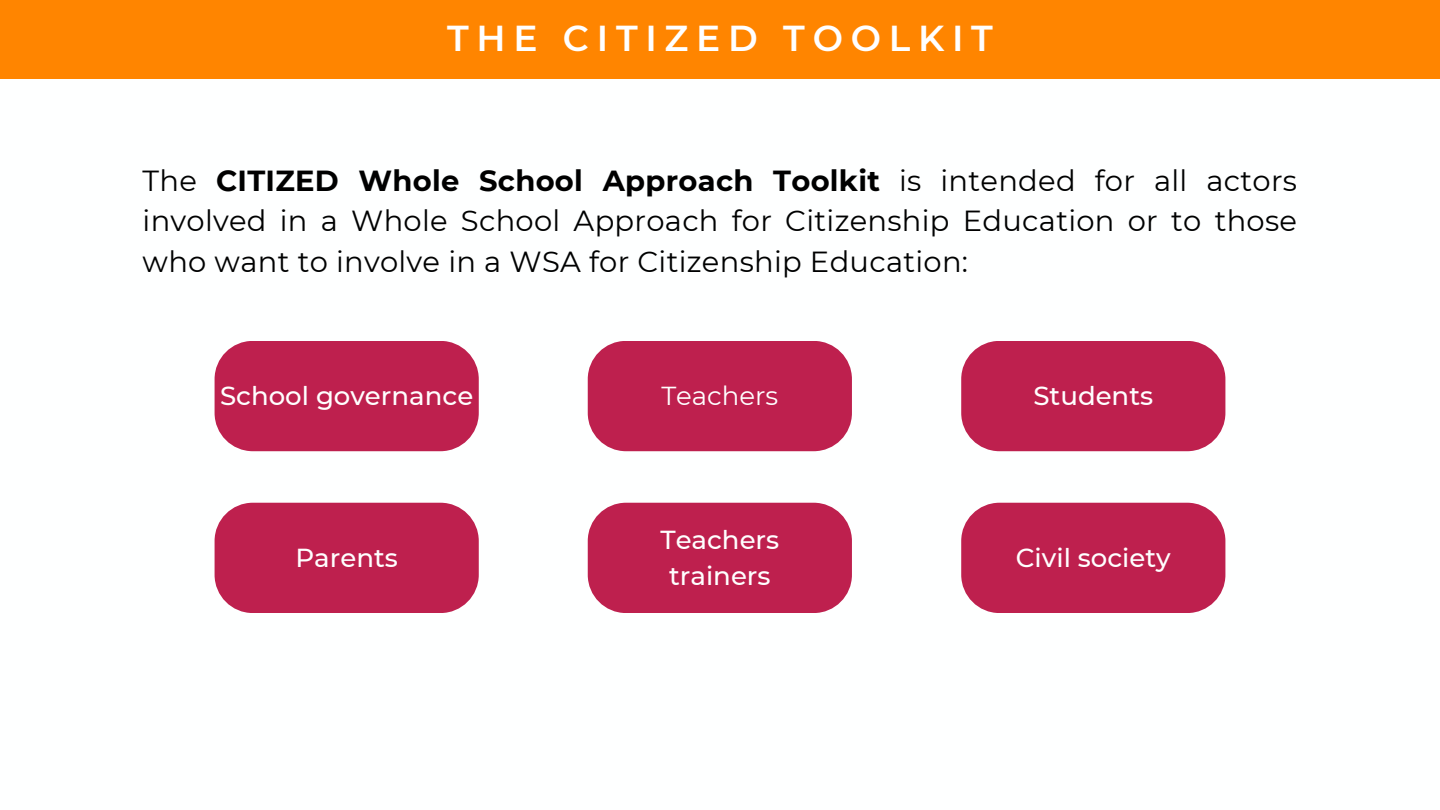
<style>
.page{position:relative;width:1440px;height:810px;background:#fff}
.page>*{position:absolute;margin:0;border:0;box-sizing:border-box;transform-origin:0 0}
.t1{font:600 36px "Montserrat";letter-spacing:.215em;color:#fff}
.t2{font:29px/40.5px "Montserrat";letter-spacing:.01em;color:#000;text-align:justify}
.t3{font:500 26px/36px "Montserrat";color:#fff;text-align:center}
.t4{font:26px "Montserrat";color:#fff}
.s1{font-weight:700}
</style>
<div class="page">
<div style="left:0;top:0;width:1440px;height:79px;background:#ff8500"></div>
<div style="left:215px;top:341px;width:264px;height:110px;background:#be204e;border-radius:38px"></div>
<div style="left:588px;top:341px;width:264px;height:110px;background:#be204e;border-radius:38px"></div>
<div style="left:961px;top:341px;width:264px;height:110px;background:#be204e;border-radius:38px"></div>
<div style="left:215px;top:503px;width:264px;height:110px;background:#be204e;border-radius:38px"></div>
<div style="left:588px;top:503px;width:264px;height:110px;background:#be204e;border-radius:38px"></div>
<div style="left:961px;top:503px;width:264px;height:110px;background:#be204e;border-radius:38px"></div>
<p class="t1" style="left:447px;top:16px;width:547px">THE CITIZED TOOLKIT</p>
<p class="t2" style="left:143px;top:160px;width:1156px">The <span class="s1">CITIZED Whole School Approach Toolkit</span> is intended for all actors involved in a Whole School Approach for Citizenship Education or to those who want to involve in a WSA for Citizenship Education:</p>
<p class="t3" style="left:220px;top:378px;width:255px">School governance</p>
<p class="t4" style="left:661px;top:380px;width:119px">Teachers</p>
<p class="t3" style="left:1034px;top:378px;width:121px">Students</p>
<p class="t3" style="left:295px;top:540px;width:104px">Parents</p>
<p class="t3" style="left:660px;top:522px;width:120px">Teachers trainers</p>
<p class="t3" style="left:1016px;top:540px;width:156px">Civil society</p>
</div>
